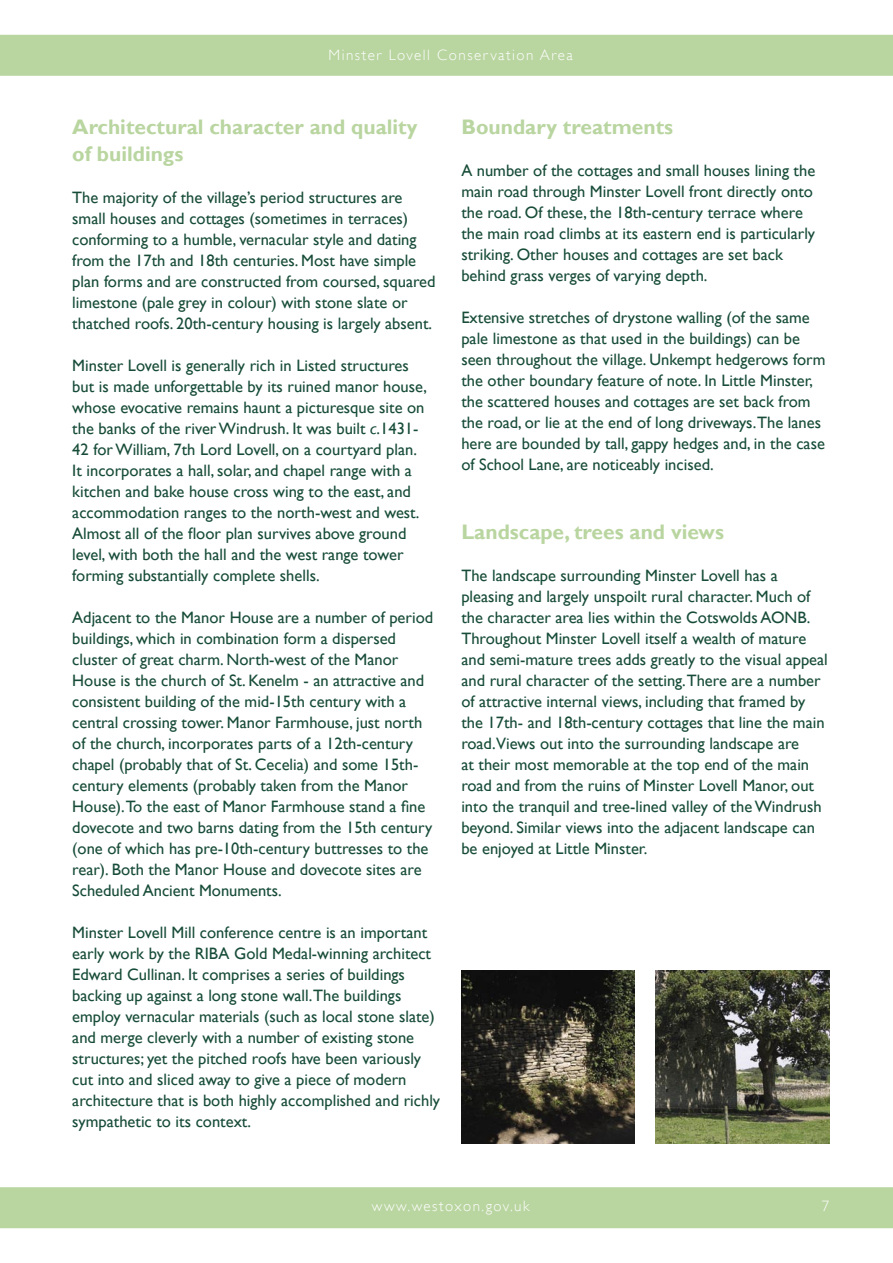
<style>
.page{position:relative;width:893px;height:1263px;background:#fff}
.page>*{position:absolute;margin:0;border:0;box-sizing:border-box;transform-origin:0 0}
.t1{font:700 21px/27px "Gill Sans";color:#b9d5a0}
.t2{font:16.5px/21px "Gill Sans";color:#174c38}
.t3{font:300 15px "Gill Sans";letter-spacing:.1em;color:#fff}
.s1{font-style:italic}
</style>
<div class="page">
<div style="left:0;top:34px;width:893px;height:42px;background:#b9d5a0"></div>
<div style="left:0;top:1187px;width:893px;height:42px;background:#b9d5a0"></div>
<img style="left:656px;top:970px;width:173px;height:173px">
<img style="left:461px;top:970px;width:174px;height:174px">
<p class="t3" style="left:329px;top:47px;width:246px">Minster Lovell Conservation Area</p>
<p class="t1" style="left:72px;top:113px;width:347px">Architectural character and quality of buildings</p>
<p class="t2" style="left:72px;top:186px;width:365px">The majority of the village’s period structures are small houses and cottages (sometimes in terraces) conforming to a humble, vernacular style and dating from the 17th and 18th centuries. Most have simple plan forms and are constructed from coursed, squared limestone (pale grey in colour) with stone slate or thatched roofs. 20th-century housing is largely absent.</p>
<p class="t2" style="left:72px;top:354px;width:356px">Minster Lovell is generally rich in Listed structures but is made unforgettable by its ruined manor house, whose evocative remains haunt a picturesque site on the banks of the river Windrush. It was built <span class="s1">c</span>.1431- 42 for William, 7th Lord Lovell, on a courtyard plan.<br>It incorporates a hall, solar, and chapel range with a kitchen and bake house cross wing to the east, and accommodation ranges to the north-west and west.<br>Almost all of the floor plan survives above ground level, with both the hall and the west range tower forming substantially complete shells.</p>
<p class="t2" style="left:72px;top:606px;width:362px">Adjacent to the Manor House are a number of period buildings, which in combination form a dispersed cluster of great charm. North-west of the Manor House is the church of St. Kenelm - an attractive and consistent building of the mid-15th century with a central crossing tower. Manor Farmhouse, just north of the church, incorporates parts of a 12th-century chapel (probably that of St. Cecelia) and some 15th&shy;century elements (probably taken from the Manor House).To the east of Manor Farmhouse stand a fine dovecote and two barns dating from the 15th century (one of which has pre-10th-century buttresses to the rear). Both the Manor House and dovecote sites are Scheduled Ancient Monuments.</p>
<p class="t2" style="left:72px;top:921px;width:369px">Minster Lovell Mill conference centre is an important early work by the RIBA Gold Medal-winning architect Edward Cullinan. It comprises a series of buildings backing up against a long stone wall.The buildings employ vernacular materials (such as local stone slate) and merge cleverly with a number of existing stone structures; yet the pitched roofs have been variously cut into and sliced away to give a piece of modern architecture that is both highly accomplished and richly sympathetic to its context.</p>
<p class="t1" style="left:461px;top:113px;width:213px">Boundary treatments</p>
<p class="t2" style="left:461px;top:159px;width:355px">A number of the cottages and small houses lining the main road through Minster Lovell front directly onto the road. Of these, the 18th-century terrace where the main road climbs at its eastern end is particularly striking. Other houses and cottages are set back behind grass verges of varying depth.</p>
<p class="t2" style="left:461px;top:306px;width:366px">Extensive stretches of drystone walling (of the same pale limestone as that used in the buildings) can be seen throughout the village. Unkempt hedgerows form the other boundary feature of note. In Little Minster, the scattered houses and cottages are set back from the road, or lie at the end of long driveways.The lanes here are bounded by tall, gappy hedges and, in the case of School Lane, are noticeably incised.</p>
<p class="t1" style="left:461px;top:518px;width:264px">Landscape, trees and views</p>
<p class="t2" style="left:461px;top:564px;width:368px">The landscape surrounding Minster Lovell has a pleasing and largely unspoilt rural character. Much of the character area lies within the Cotswolds AONB.<br>Throughout Minster Lovell itself a wealth of mature and semi-mature trees adds greatly to the visual appeal and rural character of the setting.There are a number of attractive internal views, including that framed by the 17th- and 18th-century cottages that line the main road.Views out into the surrounding landscape are<br>at their most memorable at the top end of the main road and from the ruins of Minster Lovell Manor, out into the tranquil and tree-lined valley of the Windrush beyond. Similar views into the adjacent landscape can be enjoyed at Little Minster.</p>
<p class="t3" style="left:372px;top:1197px;width:159px">www.westoxon.gov.uk</p>
<p class="t3" style="left:822px;top:1197px;width:9px">7</p>
</div>
